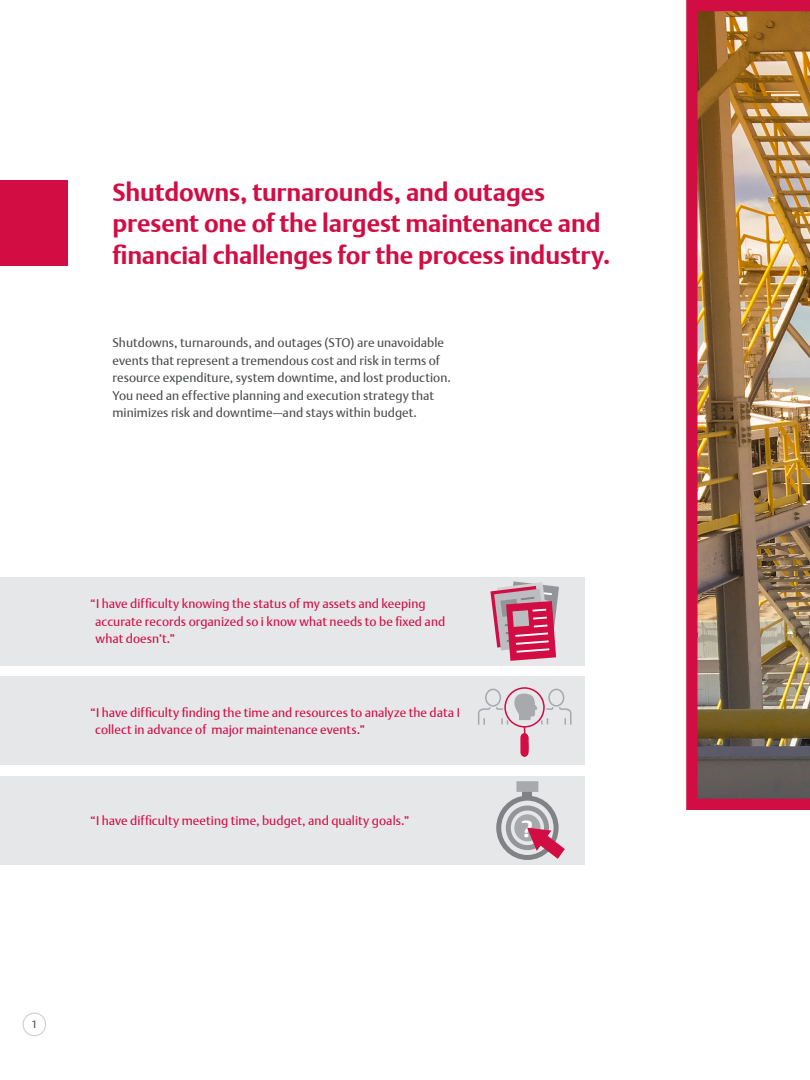
<style>
.page{position:relative;width:810px;height:1080px;background:#fff}
.page>*{position:absolute;margin:0;border:0;box-sizing:border-box;transform-origin:0 0}
.t1{font:700 25px/31.2px "DTL Argo T";letter-spacing:-.005em;color:#d20d44}
.t2{font:700 23.5px "DTL Argo T";color:#fff}
.t3{font:12.5px/17.5px "DTL Argo T";letter-spacing:.005em;color:#d20d44}
.t4{font:12.5px/17.5px "DTL Argo T";letter-spacing:.005em;color:#4b4c4d}
.t5{font:10.62px "DTL Argo T";color:#4b4c4d}
</style>
<div class="page">
<div style="left:22px;top:1012px;width:24px;height:24px;border:1px solid #d1d2d4;border-radius:50%"></div>
<div style="left:0;top:180px;width:68px;height:86px;background:#d20d44"></div>
<div style="left:0;top:577px;width:585px;height:88px;background:#e6e7e9"></div>
<div style="left:0;top:677px;width:585px;height:88px;background:#e6e7e9"></div>
<div style="left:0;top:776px;width:585px;height:89px;background:#e6e7e9"></div>
<img style="left:686px;top:0;width:124px;height:810px">
<svg style="left:478px;top:687px;width:94px;height:70px"></svg>
<svg style="left:490px;top:581px;width:69px;height:80px"></svg>
<div style="left:496px;top:796px;width:63px;height:64px;border:5px solid #808285;border-radius:50%"></div>
<div style="left:506px;top:806px;width:43px;height:44px;border:5px solid #939598;border-radius:50%"></div>
<div style="left:514px;top:814px;width:27px;height:27px;background:#a8a9ad;border-radius:50%"></div>
<svg style="left:527px;top:828px;width:38px;height:31px"></svg>
<div style="left:523px;top:789px;width:9px;height:8px;background:#808285"></div>
<div style="left:516px;top:781px;width:22px;height:11px;background:#a8a9ad;border:5px solid #a8a9ad"></div>
<p class="t1" style="left:112px;top:177px;width:499px">Shutdowns, turnarounds, and outages present one of the largest maintenance and financial challenges for the process industry.</p>
<p class="t4" style="left:112px;top:334px;width:340px">Shutdowns, turnarounds, and outages (STO) are unavoidable events that represent a tremendous cost and risk in terms of resource expenditure, system downtime, and lost production.<br>You need an effective planning and execution strategy that minimizes risk and downtime—and stays within budget.</p>
<p class="t3" style="left:95px;top:595px;width:352px;text-indent:-5px">“I have difficulty knowing the status of my assets and keeping accurate records organized so i know what needs to be fixed and what doesn’t.”</p>
<p class="t3" style="left:95px;top:704px;width:366px;text-indent:-5px">“I have difficulty finding the time and resources to analyze the data I collect in advance of major maintenance events.”</p>
<p class="t3" style="left:90px;top:812px;width:321px">“I have difficulty meeting time, budget, and quality goals.”</p>
<h2 class="t2" style="left:522px;top:814px;width:13px">?</h2>
<p class="t5" style="left:31px;top:1018px;width:7px">1</p>
</div>
